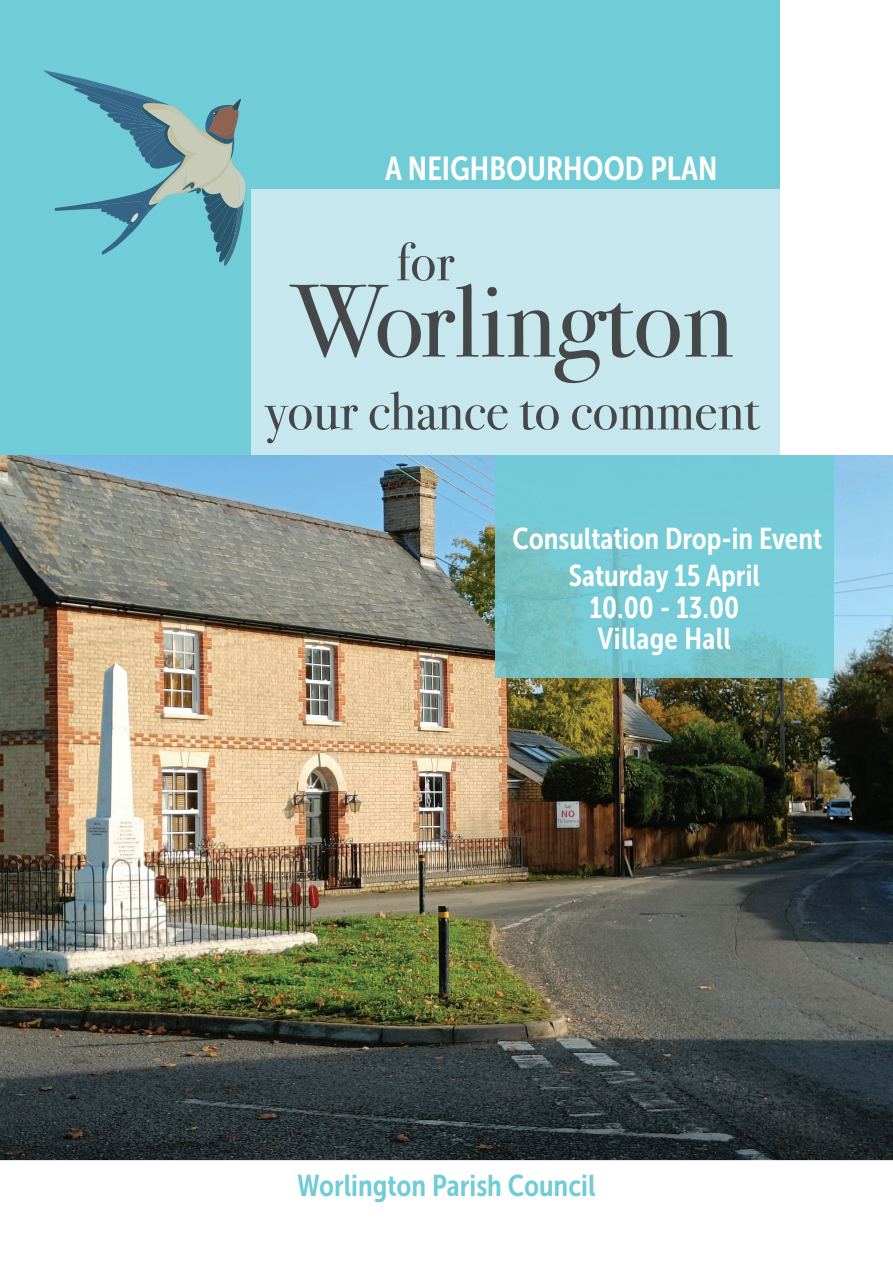
<style>
.page{position:relative;width:893px;height:1263px;background:#fff}
.page>*{position:absolute;margin:0;border:0;box-sizing:border-box;transform-origin:0 0}
.t1{font:103.05px "Bodoni Svty Two OSITCTT";color:#464748}
.t2{font:54px "Bodoni Svty Two OSITCTT";color:#464748}
.t3{font:33px "Museo Sans Cond 700";color:#fff}
.t4{font:30px/37.5px "Museo Sans Cond 700";color:#fff;text-align:center}
.t5{font:30px "Museo Sans Cond 700";color:#70ccd6}
</style>
<div class="page">
<div style="left:0;top:0;width:779px;height:672px;background:#70ccd6"></div>
<div style="left:251px;top:189px;width:528px;height:266px;background:#c5e7ed"></div>
<img style="left:0;top:455px;width:893px;height:705px">
<img style="left:495px;top:455px;width:338px;height:222px">
<svg style="left:43px;top:70px;width:203px;height:196px"></svg>
<p class="t3" style="left:385px;top:157px;width:334px">A NEIGHBOURHOOD PLAN</p>
<h2 class="t2" style="left:396px;top:230px;width:60px">for</h2>
<h1 class="t1" style="left:292px;top:260px;width:443px">Wo rlington</h1>
<h2 class="t2" style="left:266px;top:379px;width:495px">your chance to comment</h2>
<p class="t4" style="left:513px;top:522px;width:311px">Consultation Drop-in Event<br>Saturday 15 April</p>
<p class="t4" style="left:589px;top:594px;width:151px;line-height:31.5px;text-align:left">10.00 - 13.00<br>Village Hall</p>
<p class="t5" style="left:297px;top:1175px;width:299px">Worlington Parish Council</p>
</div>
